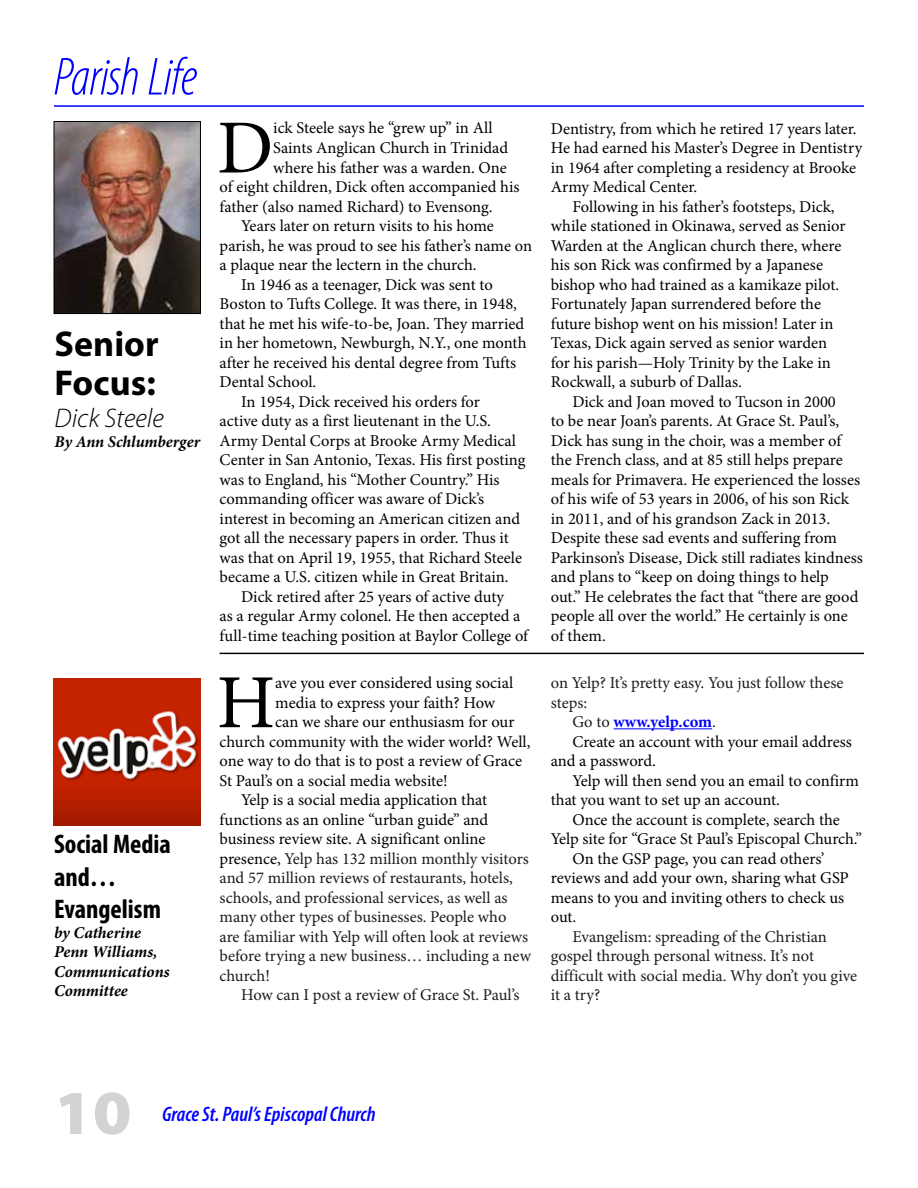
<style>
.page{position:relative;width:918px;height:1188px;background:#fff}
.page>*{position:absolute;margin:0;border:0;box-sizing:border-box;transform-origin:0 0}
.t1{font:76.5px "Minion Pro";color:#000}
.t2{font:900 semi-expanded 63px "Myriad Pro";color:#d1d3d4}
.t3{font:italic 300 condensed 54px "Myriad Pro";letter-spacing:-.02em;color:#00f}
.t4{font:700 36px/39px "Myriad Pro";color:#000}
.t5{font:700 condensed 27px/32.4px "Myriad Pro";color:#000}
.t6{font:italic 300 27px "Myriad Pro";color:#000}
.t7{font:italic 600 condensed 21px "Myriad Pro";color:#00f}
.t8{font:16.5px "Minion Pro";color:#000}
.t9{font:16.5px "Minion Pro";color:#1c1c1c}
.t10{font:16.5px "Minion Pro";letter-spacing:-.005em;color:#1a1a1a}
.t11{font:italic 700 16.5px/19.5px "Minion Pro";letter-spacing:-.005em;color:#000}
.t12{font:700 16.5px "Minion Pro";letter-spacing:-.005em;color:#00f}
.s1{color:#000}
.s2{font-weight:400;color:#1c1c1c}
.s3{color:#1c1c1c}
</style>
<div class="page">
<hr style="left:54px;top:105px;width:810px;height:2px;background:#00f">
<img style="left:56px;top:123px;width:143px;height:189px">
<div style="left:54px;top:121px;width:147px;height:193px;border:1px solid #000"></div>
<hr style="left:614px;top:728px;width:98px;height:1px;background:#00f">
<img style="left:54px;top:678px;width:147px;height:147px">
<hr style="left:220px;top:653px;width:644px;height:1px;background:#000">
<h3 class="t3" style="left:54px;top:48px;width:145px">Parish Life</h3>
<h3 class="t4" style="left:55px;top:323px;width:106px">Senior<br>Focus:</h3>
<h3 class="t6" style="left:55px;top:404px;width:111px">Dick Steele</h3>
<p class="t11" style="left:55px;top:431px;width:147px">By Ann Schlumberger</p>
<h3 class="t5" style="left:54px;top:828px;width:119px">Social Media and…<br>Evangelism</h3>
<p class="t11" style="left:54px;top:922px;width:117px">by Catherine<br>Penn Williams,<br>Communications<br>Committee</p>
<h1 class="t1" style="left:217px;top:97px;width:58px">D</h1>
<p class="t8" style="left:273px;top:117px;width:221px">ick Steele says he “grew up” in All</p>
<p class="t8" style="left:273px;top:137px;width:236px">Saints Anglican Church in Trinidad</p>
<p class="t8" style="left:273px;top:156px;width:235px">where his father was a warden. One</p>
<p class="t8" style="left:220px;top:176px;width:301px">of eight children, Dick often accompanied his</p>
<p class="t8" style="left:220px;top:195px;width:275px">father (also named Richard) to Evensong.</p>
<p class="t8" style="left:241px;top:215px;width:254px">Years later on return visits to his home</p>
<p class="t8" style="left:220px;top:234px;width:314px">parish, he was proud to see his father’s name on</p>
<p class="t8" style="left:220px;top:254px;width:259px">a plaque near the lectern in the church.</p>
<p class="t8" style="left:241px;top:273px;width:253px">In 1946 as a teenager, Dick was sent to</p>
<p class="t8" style="left:220px;top:293px;width:299px">Boston to Tufts College. It was there, in 1948,</p>
<p class="t8" style="left:220px;top:312px;width:306px">that he met his wife-to-be, Joan. They married</p>
<p class="t8" style="left:220px;top:332px;width:308px">in her hometown, Newburgh, N.Y., one month</p>
<p class="t8" style="left:220px;top:351px;width:298px">after he received his dental degree from Tufts</p>
<p class="t8" style="left:220px;top:371px;width:98px">Dental School.</p>
<p class="t8" style="left:241px;top:390px;width:240px">In 1954, Dick received his orders for</p>
<p class="t8" style="left:220px;top:410px;width:273px">active duty as a first lieutenant in the U.S.</p>
<p class="t8" style="left:220px;top:429px;width:298px">Army Dental Corps at Brooke Army Medical</p>
<p class="t8" style="left:220px;top:449px;width:307px">Center in San Antonio, Texas. His first posting</p>
<p class="t8" style="left:220px;top:468px;width:281px">was to England, his “Mother Country.” His</p>
<p class="t8" style="left:220px;top:488px;width:266px">commanding officer was aware of Dick’s</p>
<p class="t8" style="left:220px;top:507px;width:302px">interest in becoming an American citizen and</p>
<p class="t8" style="left:220px;top:527px;width:291px">got all the necessary papers in order. Thus it</p>
<p class="t8" style="left:220px;top:546px;width:304px">was that on April 19, 1955, that Richard Steele</p>
<p class="t8" style="left:220px;top:566px;width:291px">became a U.S. citizen while in Great Britain.</p>
<p class="t8" style="left:241px;top:585px;width:264px">Dick retired after 25 years of active duty</p>
<p class="t8" style="left:220px;top:605px;width:302px">as a regular Army colonel. He then accepted a</p>
<p class="t8" style="left:220px;top:624px;width:310px">full-time teaching position at Baylor College of</p>
<h1 class="t1" style="left:217px;top:652px;width:60px">H</h1>
<p class="t8" style="left:275px;top:672px;width:239px">ave you ever considered using social</p>
<p class="t8" style="left:275px;top:691px;width:221px">media to express your faith? How</p>
<p class="t8" style="left:275px;top:711px;width:241px">can we share our enthusiasm for our</p>
<p class="t8" style="left:220px;top:730px;width:312px">church community with the wider world? Well,</p>
<p class="t8" style="left:220px;top:750px;width:304px">one way to do that is to post a review of Grace</p>
<p class="t8" style="left:220px;top:769px;width:230px">St Paul’s on a social media website!</p>
<p class="t8" style="left:241px;top:789px;width:247px">Yelp is a social media application that</p>
<p class="t8" style="left:220px;top:808px;width:270px">functions as an online “urban guide” and</p>
<p class="t8" style="left:220px;top:828px;width:267px">business review site. A significant online</p>
<p class="t9" style="left:220px;top:847px;width:311px"><span class="s1">presence,</span> Yelp has 132 million monthly visitors</p>
<p class="t9" style="left:220px;top:867px;width:295px">and 57 million reviews of restaurants, hotels,</p>
<p class="t9" style="left:220px;top:886px;width:290px">schools, and professional services, as well as</p>
<p class="t9" style="left:220px;top:906px;width:288px">many other types of businesses. People who</p>
<p class="t9" style="left:220px;top:925px;width:310px">are familiar with Yelp will often look at reviews</p>
<p class="t9" style="left:220px;top:945px;width:313px">before trying a new business… including a new</p>
<p class="t9" style="left:220px;top:964px;width:52px">church!</p>
<p class="t9" style="left:241px;top:984px;width:280px">How can I post a review of Grace St. Paul’s</p>
<p class="t8" style="left:551px;top:117px;width:307px">Dentistry, from which he retired 17 years later.</p>
<p class="t8" style="left:551px;top:137px;width:313px">He had earned his Master’s Degree in Dentistry</p>
<p class="t8" style="left:551px;top:156px;width:307px">in 1964 after completing a residency at Brooke</p>
<p class="t8" style="left:551px;top:176px;width:148px">Army Medical Center.</p>
<p class="t8" style="left:572px;top:195px;width:264px">Following in his father’s footsteps, Dick,</p>
<p class="t8" style="left:551px;top:215px;width:296px">while stationed in Okinawa, served as Senior</p>
<p class="t8" style="left:551px;top:234px;width:292px">Warden at the Anglican church there, where</p>
<p class="t8" style="left:551px;top:254px;width:274px">his son Rick was confirmed by a Japanese</p>
<p class="t8" style="left:551px;top:273px;width:290px">bishop who had trained as a kamikaze pilot.</p>
<p class="t8" style="left:551px;top:293px;width:272px">Fortunately Japan surrendered before the</p>
<p class="t8" style="left:551px;top:312px;width:284px">future bishop went on his mission! Later in</p>
<p class="t8" style="left:551px;top:332px;width:278px">Texas, Dick again served as senior warden</p>
<p class="t8" style="left:551px;top:351px;width:282px">for his parish—Holy Trinity by the Lake in</p>
<p class="t8" style="left:551px;top:371px;width:193px">Rockwall, a suburb of Dallas.</p>
<p class="t8" style="left:572px;top:390px;width:265px">Dick and Joan moved to Tucson in 2000</p>
<p class="t8" style="left:551px;top:410px;width:290px">to be near Joan’s parents. At Grace St. Paul’s,</p>
<p class="t8" style="left:551px;top:429px;width:292px">Dick has sung in the choir, was a member of</p>
<p class="t8" style="left:551px;top:449px;width:294px">the French class, and at 85 still helps prepare</p>
<p class="t8" style="left:551px;top:468px;width:311px">meals for Primavera. He experienced the losses</p>
<p class="t8" style="left:551px;top:488px;width:300px">of his wife of 53 years in 2006, of his son Rick</p>
<p class="t8" style="left:551px;top:507px;width:281px">in 2011, and of his grandson Zack in 2013.</p>
<p class="t8" style="left:551px;top:527px;width:288px">Despite these sad events and suffering from</p>
<p class="t8" style="left:551px;top:546px;width:313px">Parkinson’s Disease, Dick still radiates kindness</p>
<p class="t8" style="left:551px;top:566px;width:280px">and plans to “keep on doing things to help</p>
<p class="t8" style="left:551px;top:585px;width:309px">out.” He celebrates the fact that “there are good</p>
<p class="t8" style="left:551px;top:605px;width:299px">people all over the world.” He certainly is one</p>
<p class="t8" style="left:551px;top:624px;width:57px">of them.</p>
<p class="t9" style="left:551px;top:672px;width:294px">on Yelp? It’s pretty easy. You just follow these</p>
<p class="t9" style="left:551px;top:691px;width:38px">steps:</p>
<p class="t12" style="left:572px;top:710px;width:145px"><span class="s2">Go to</span> www.yelp.com<span class="s2">.</span></p>
<p class="t8" style="left:572px;top:730px;width:281px">Create an account with your email address</p>
<p class="t8" style="left:551px;top:750px;width:107px">and a password.</p>
<p class="t8" style="left:572px;top:769px;width:288px">Yelp will then send you an email to confirm</p>
<p class="t8" style="left:551px;top:789px;width:231px">that you want to set up an account.</p>
<p class="t8" style="left:572px;top:808px;width:269px">Once the account is complete, search the</p>
<p class="t8" style="left:551px;top:828px;width:313px">Yelp site for “Grace St Paul’s Episcopal Church.”</p>
<p class="t8" style="left:572px;top:847px;width:254px">On the GSP page, you can read others’</p>
<p class="t8" style="left:551px;top:867px;width:300px">reviews and add your own, sharing what GSP</p>
<p class="t8" style="left:551px;top:886px;width:295px">means to you and inviting others to check us</p>
<p class="t8" style="left:551px;top:906px;width:27px">out.</p>
<p class="t10" style="left:572px;top:925px;width:256px"><span class="s3">Evangelism:</span> spreading of the Christian</p>
<p class="t10" style="left:551px;top:945px;width:265px">gospel through personal witness<span class="s3">. It’s not</span></p>
<p class="t9" style="left:551px;top:964px;width:308px">difficult with social media. Why don’t you give</p>
<p class="t9" style="left:551px;top:984px;width:51px">it a try?</p>
<h2 class="t2" style="left:54px;top:1077px;width:79px">10</h2>
<p class="t7" style="left:162px;top:1102px;width:215px">Grace St. Paul’s Episcopal Church</p>
</div>
